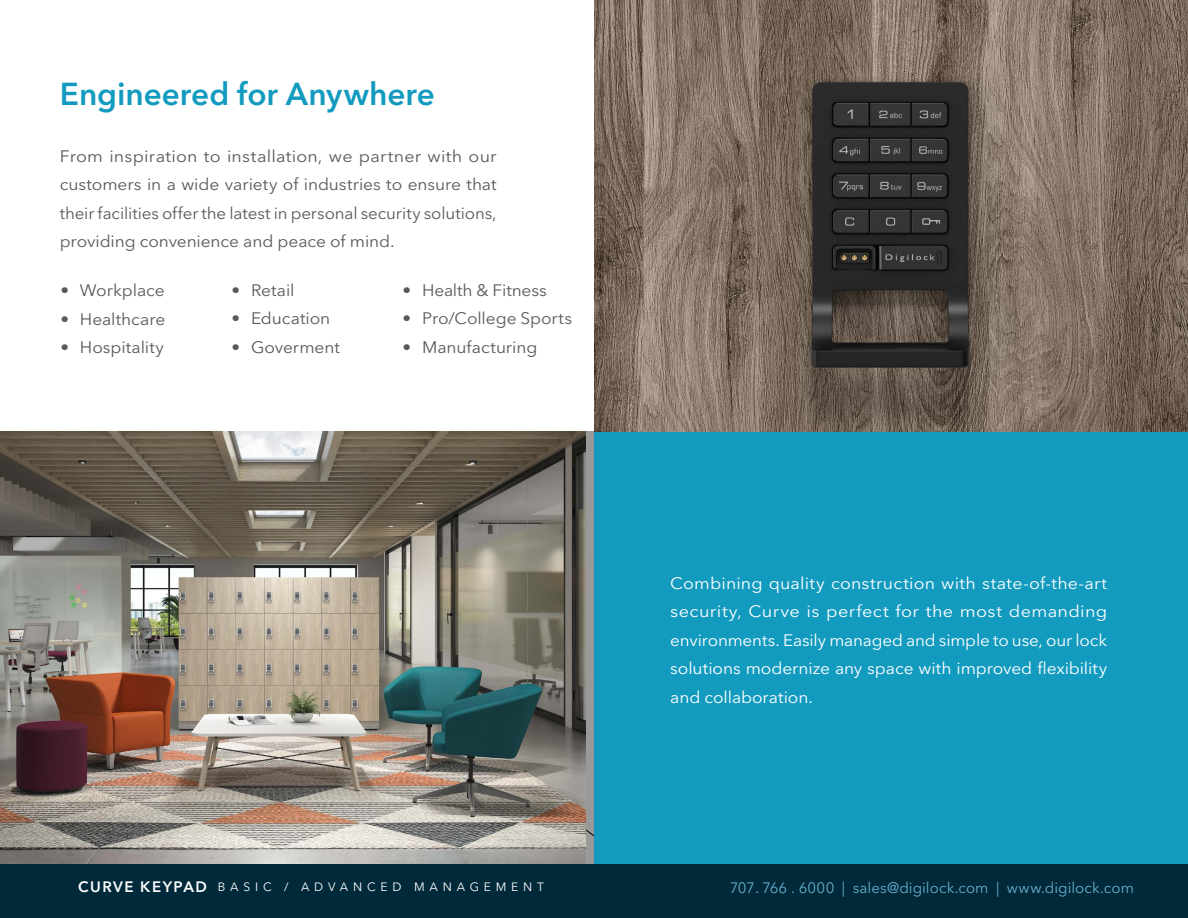
<style>
.page{position:relative;width:1188px;height:918px;background:#fff}
.page>*{position:absolute;margin:0;border:0;box-sizing:border-box;transform-origin:0 0}
.t1{font:600 31.5px "Avenir Next LT Pro";color:#129abf}
.t2{font:16.5px/28.5px "Avenir Next LT Pro";letter-spacing:-.005em;color:#fff;text-align:justify;scale:1.08 1}
.t3{font:16.5px/28.5px "Avenir Next LT Pro";letter-spacing:-.005em;color:#58595b;text-align:justify;scale:1.08 1}
.t4{font:16.5px "Avenir Next LT Pro";letter-spacing:-.005em;color:#58595b;scale:1.05 1}
.t5{font:15px "Avenir Next LT Pro";letter-spacing:.005em;color:#67adcb}
.t6{font:12px "Avenir Next LT Pro";letter-spacing:.4em;color:#fff}
.s1{font-weight:600;font-size:15px}
</style>
<div class="page">
<div style="left:0;top:863px;width:1188px;height:55px;background:#00293a"></div>
<div style="left:594px;top:431px;width:594px;height:433px;background:#129abf"></div>
<img style="left:0;top:432px;width:585px;height:432px">
<img style="left:595px;top:0;width:593px;height:432px">
<h1 class="t1" style="left:60px;top:75px;width:377px">Engineered for Anywhere</h1>
<p class="t3" style="left:60px;top:142px;width:406px">From inspiration to installation, we partner with our customers in a wide variety of industries to ensure that their facilities offer the latest in personal security solutions, providing convenience and peace of mind.</p>
<p class="t4" style="left:60px;top:280px;width:101px">• Workplace</p>
<p class="t4" style="left:60px;top:309px;width:101px">• Healthcare</p>
<p class="t4" style="left:60px;top:337px;width:100px">• Hospitality</p>
<p class="t4" style="left:232px;top:280px;width:61px">• Retail</p>
<p class="t4" style="left:232px;top:309px;width:96px">• Education</p>
<p class="t4" style="left:232px;top:337px;width:105px">• Goverment</p>
<p class="t4" style="left:403px;top:280px;width:139px">• Health &amp; Fitness</p>
<p class="t4" style="left:403px;top:309px;width:163px">• Pro/College Sports</p>
<p class="t4" style="left:403px;top:337px;width:130px">• Manufacturing</p>
<p class="t2" style="left:670px;top:569px;width:406px">Combining quality construction with state-of-the-art security, Curve is perfect for the most demanding environments. Easily managed and simple to use, our lock solutions modernize any space with improved flexibility and collaboration.</p>
<p class="t6" style="left:78px;top:879px;width:467px"><span class="s1">CURVE KEYPAD</span> BASIC / ADVANCED MANAGEMENT</p>
<p class="t5" style="left:730px;top:879px;width:406px">707 . 766 . 6000 | sales@digilock.com | www.digilock.com</p>
</div>
